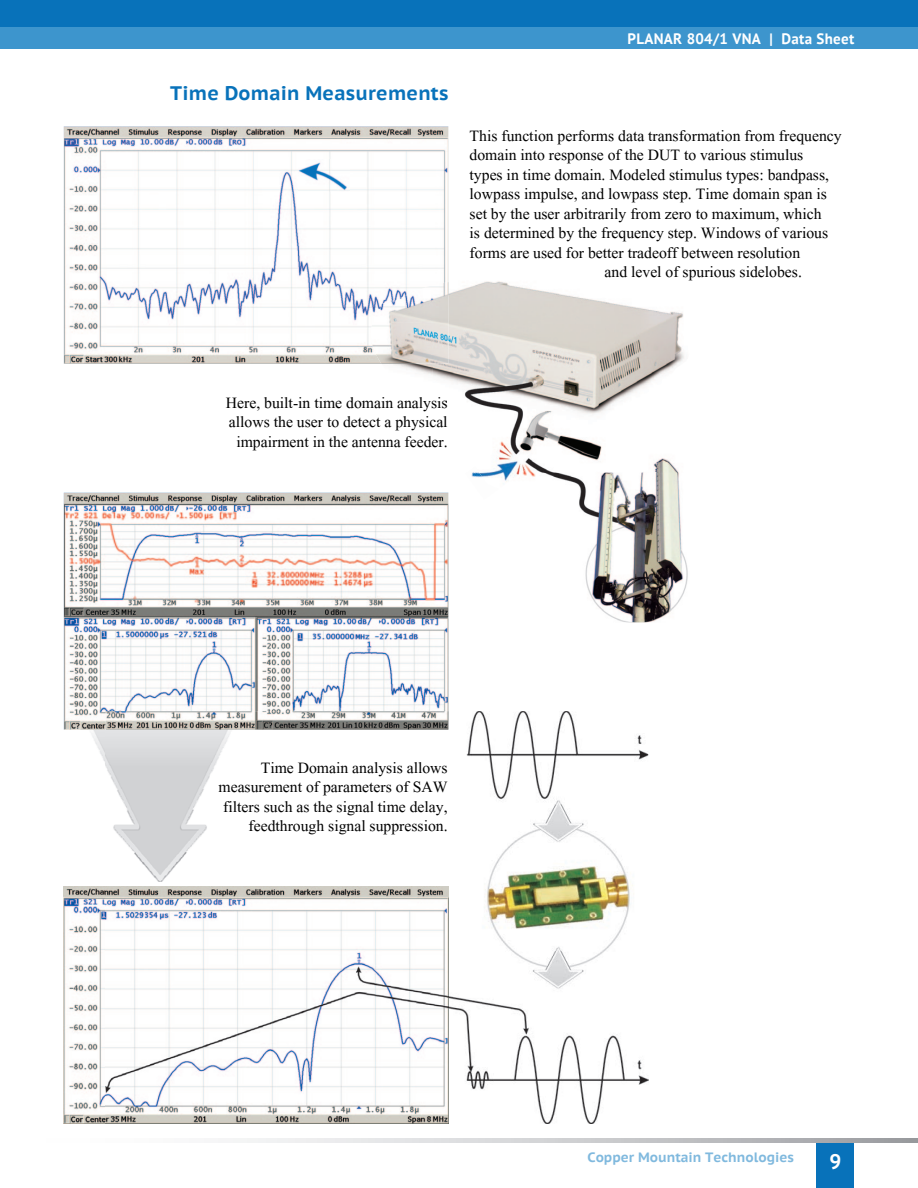
<style>
.page{position:relative;width:918px;height:1188px;background:#fff}
.page>*{position:absolute;margin:0;border:0;box-sizing:border-box;transform-origin:0 0}
.t1{font:700 21px "PT Sans";color:#fff}
.t2{font:19.5px/19.5px "Aparajita";color:#000;text-align:center}
.t3{font:700 19.5px "PT Sans Caption";letter-spacing:.01em;color:#0872ba}
.t4{font:700 15px "PT Sans";letter-spacing:.02em;color:#fff}
.t5{font:700 13.5px "PT Sans Caption";color:#80b9de}
</style>
<div class="page">
<div style="left:816px;top:1143px;width:38px;height:45px;background:#0872ba"></div>
<svg style="left:233px;top:1138px;width:685px;height:5px;background:#cbccce"></svg>
<div style="left:0;top:0;width:918px;height:35px;background:#0872ba"></div>
<div style="left:0;top:27px;width:918px;height:22px;background:#3d95cd"></div>
<img style="left:64px;top:886px;width:384px;height:237px">
<img style="left:64px;top:126px;width:384px;height:238px">
<img style="left:91px;top:730px;width:15px;height:37px">
<img style="left:64px;top:493px;width:384px;height:237px">
<img style="left:253px;top:711px;width:395px;height:207px">
<img style="left:448px;top:917px;width:200px;height:206px">
<img style="left:106px;top:730px;width:150px;height:152px">
<img style="left:106px;top:711px;width:342px;height:19px">
<img style="left:432px;top:273px;width:252px;height:200px">
<img style="left:393px;top:364px;width:40px;height:25px">
<img style="left:526px;top:473px;width:155px;height:50px">
<img style="left:585px;top:523px;width:103px;height:100px">
<img style="left:373px;top:282px;width:75px;height:41px">
<img style="left:371px;top:323px;width:77px;height:41px">
<svg style="left:442px;top:397px;width:6px;height:9px"></svg>
<img style="left:298px;top:159px;width:51px;height:33px">
<img style="left:465px;top:466px;width:10px;height:11px">
<img style="left:475px;top:443px;width:51px;height:39px">
<p class="t3" style="left:170px;top:83px;width:280px">Time Domain Measurements</p>
<p class="t4" style="left:627px;top:31px;width:228px">PLANAR 804/1 VNA | Data Sheet</p>
<p class="t2" style="left:470px;top:128px;width:374px">This function performs data transformation from frequency</p>
<p class="t2" style="left:470px;top:147px;width:335px">domain into response of the DUT to various stimulus</p>
<p class="t2" style="left:470px;top:167px;width:361px">types in time domain. Modeled stimulus types: bandpass,</p>
<p class="t2" style="left:470px;top:186px;width:359px">lowpass impulse, and lowpass step. Time domain span is</p>
<p class="t2" style="left:470px;top:206px;width:354px">set by the user arbitrarily from zero to maximum, which</p>
<p class="t2" style="left:470px;top:225px;width:360px">is determined by the frequency step. Windows of various</p>
<p class="t2" style="left:470px;top:245px;width:332px">forms are used for better tradeoff between resolution</p>
<p class="t2" style="left:605px;top:264px;width:199px">and level of spurious sidelobes.</p>
<p class="t2" style="left:226px;top:395px;width:223px">Here, built-in time domain analysis allows the user to detect a physical impairment in the antenna feeder.</p>
<p class="t2" style="left:219px;top:760px;width:231px;text-align:right">Time Domain analysis allows measurement of parameters of SAW filters such as the signal time delay, feedthrough signal suppression.</p>
<p class="t5" style="left:587px;top:1150px;width:208px">Copper Mountain Technologies</p>
<p class="t1" style="left:829px;top:1151px;width:13px">9</p>
</div>
